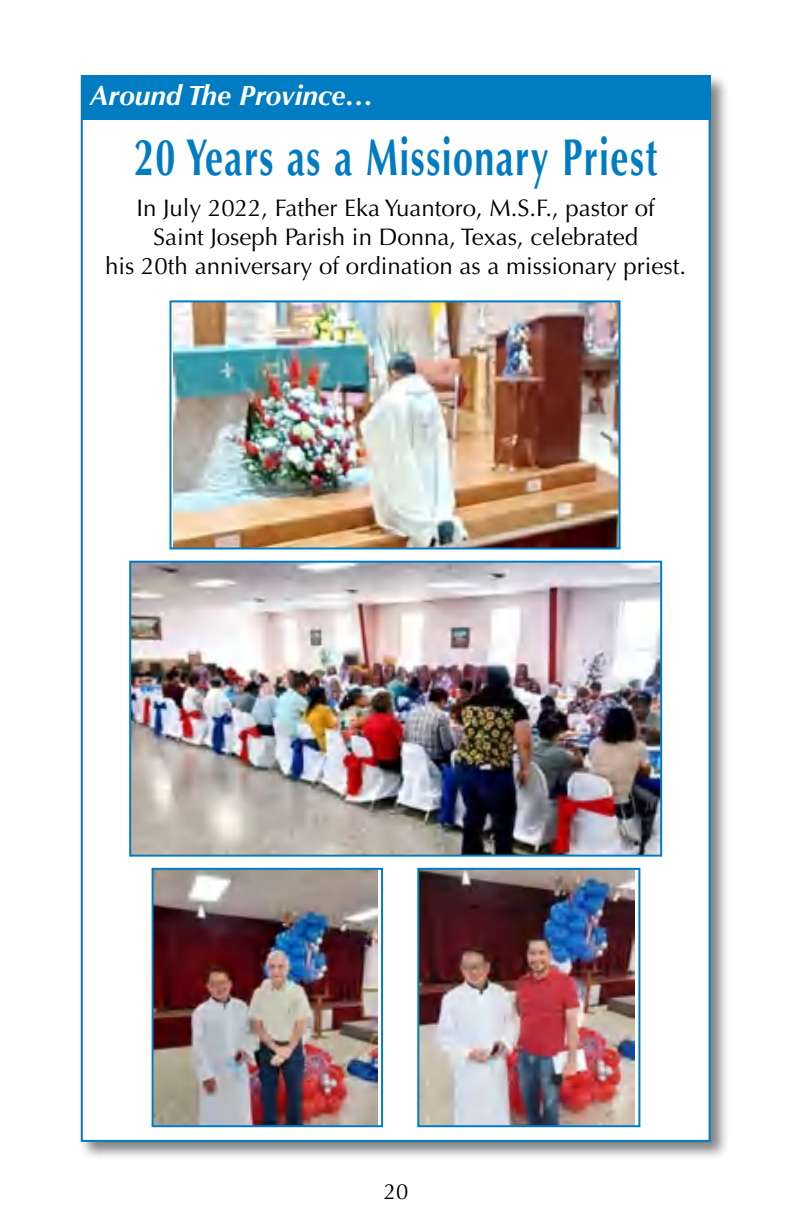
<style>
.page{position:relative;width:792px;height:1224px;background:#fff}
.page>*{position:absolute;margin:0;border:0;box-sizing:border-box;transform-origin:0 0}
.t1{font:700 52px "Optima";letter-spacing:.04em;color:#007cc3;scale:.69 1}
.t2{font:italic 700 28px "Optima";color:#fff}
.t3{font:24px/28.8px "Optima";color:#000;text-align:center}
.t4{font:22px "Optima";color:#000}
</style>
<div class="page">
<div style="left:78px;top:73px;width:652px;height:1088px;background:#000;opacity:.5"></div>
<div style="left:81px;top:76px;width:630px;height:1066px;background:#fff;border:2px solid #007cc3"></div>
<div style="left:81px;top:76px;width:630px;height:44px;background:#007cc3"></div>
<img style="left:173px;top:303px;width:445px;height:243px">
<div style="left:169px;top:300px;width:452px;height:249px;border:2px solid #007cc3"></div>
<img style="left:132px;top:564px;width:527px;height:290px">
<div style="left:129px;top:561px;width:533px;height:296px;border:2px solid #007cc3"></div>
<img style="left:155px;top:871px;width:222px;height:253px">
<div style="left:152px;top:868px;width:231px;height:259px;border:2px solid #007cc3"></div>
<img style="left:420px;top:871px;width:215px;height:253px">
<div style="left:417px;top:868px;width:223px;height:259px;border:2px solid #007cc3"></div>
<p class="t2" style="left:90px;top:79px;width:285px">Around The Province…</p>
<h1 class="t1" style="left:134px;top:127px;width:760px">20 Years as a Missionary Priest</h1>
<p class="t3" style="left:105px;top:194px;width:582px">In July 2022, Father Eka Yuantoro, M.S.F., pastor of<br>Saint Joseph Parish in Donna, Texas, celebrated<br>his 20th anniversary of ordination as a missionary priest.</p>
<p class="t4" style="left:384px;top:1179px;width:26px">20</p>
</div>
